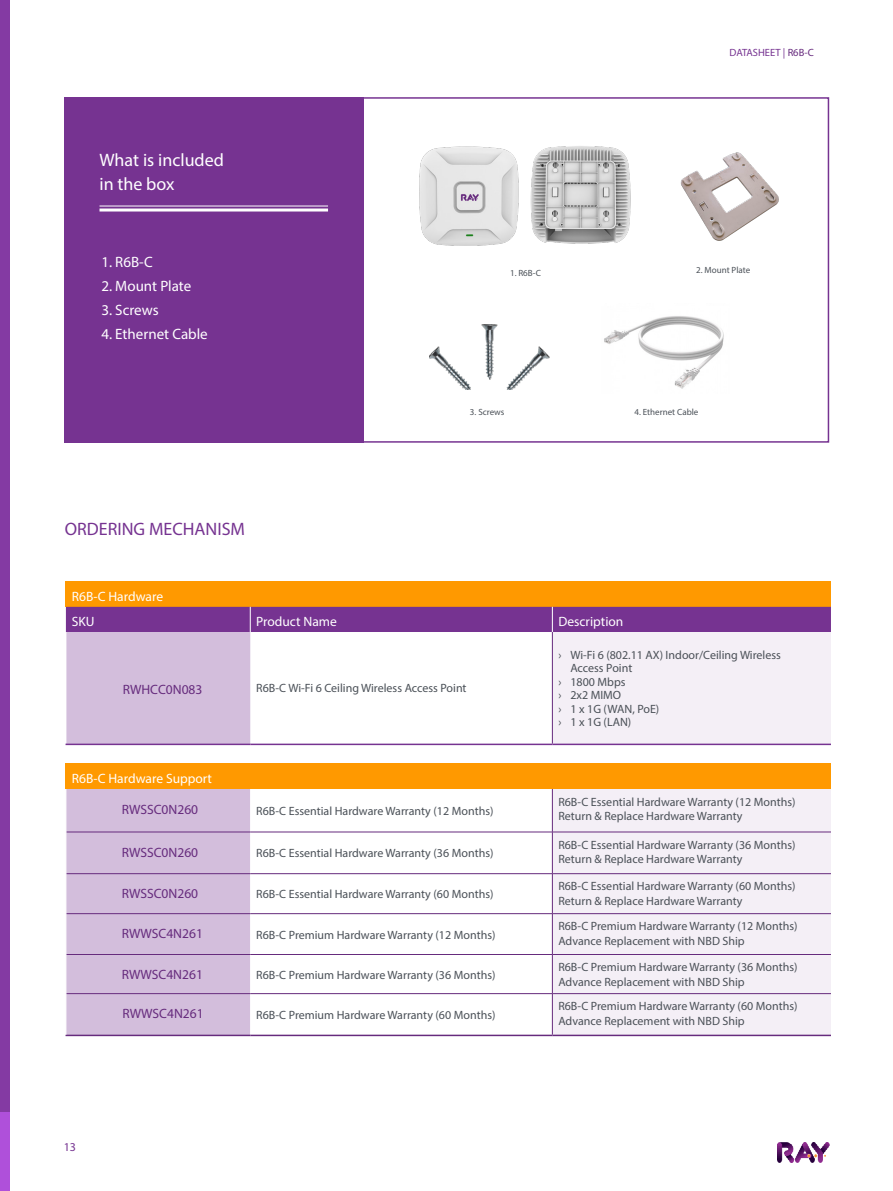
<style>
.page{position:relative;width:893px;height:1191px;background:#fff}
.page>*{position:absolute;margin:0;border:0;box-sizing:border-box;transform-origin:0 0}
.Sub_Heading_Orange{font:18px "Myriad Pro";color:#fff}
.Sub_Heading_Purple{font:18px "Myriad Pro";color:#763391}
.Body_Paragraph_Style{font:15px "Myriad Pro";color:#fff}
.Table_1_Body{font:13.5px "Myriad Pro";color:#662b7d}
.Table_1_Column_Title{font:13.5px "Myriad Pro";color:#fff}
.Table_1_Body-2{font:12px/13.5px "Myriad Pro";color:#4a5057}
.t1{font:12px "Myriad Pro";color:#763391}
.t2{font:10.5px "Myriad Pro";color:#763391}
.Body_Paragraph_Style-2{font:9px "Myriad Pro";color:#4a5057}
.s1{color:#672b7e}
</style>
<div class="page">
<div style="left:0;top:261px;width:10px;height:930px;background:#af50da"></div>
<div style="left:0;top:0;width:10px;height:1111px;background:#843aa3"></div>
<img style="left:778px;top:1142px;width:51px;height:20px">
<div style="left:64px;top:97px;width:299px;height:346px;background:#763391"></div>
<hr style="left:100px;top:205px;width:228px;height:1px;background:#fff">
<hr style="left:100px;top:208px;width:228px;height:3px;background:#fff">
<img style="left:429px;top:324px;width:121px;height:65px">
<img style="left:604px;top:316px;width:120px;height:73px">
<img style="left:419px;top:146px;width:212px;height:100px">
<img style="left:680px;top:152px;width:99px;height:89px">
<div style="left:66px;top:581px;width:765px;height:26px;background:#f90"></div>
<svg style="left:66px;top:632px;width:765px;height:114px"></svg>
<div style="left:552px;top:632px;width:279px;height:112px;background:#f4eff6"></div>
<hr style="left:66px;top:632px;width:1px;height:111px;background:#fff">
<div style="left:66px;top:607px;width:765px;height:25px;background:#763391"></div>
<hr style="left:552px;top:632px;width:1px;height:111px;background:#662b7d">
<hr style="left:66px;top:743px;width:184px;height:2px;background:#763391">
<hr style="left:250px;top:743px;width:302px;height:2px;background:#763391">
<hr style="left:552px;top:743px;width:279px;height:2px;background:#763391">
<div style="left:66px;top:764px;width:765px;height:25px;background:#f90"></div>
<div style="left:67px;top:789px;width:183px;height:245px;background:#d3bedc"></div>
<svg style="left:250px;top:789px;width:302px;height:245px"></svg>
<div style="left:553px;top:789px;width:278px;height:245px;background:#f4eff6"></div>
<hr style="left:66px;top:831px;width:184px;height:1px;background:#662b7d">
<hr style="left:250px;top:831px;width:302px;height:1px;background:#662b7d">
<hr style="left:552px;top:831px;width:279px;height:1px;background:#662b7d">
<hr style="left:66px;top:873px;width:184px;height:1px;background:#662b7d">
<hr style="left:250px;top:873px;width:302px;height:1px;background:#662b7d">
<hr style="left:552px;top:873px;width:279px;height:1px;background:#662b7d">
<hr style="left:66px;top:913px;width:184px;height:1px;background:#662b7d">
<hr style="left:250px;top:913px;width:302px;height:1px;background:#662b7d">
<hr style="left:552px;top:913px;width:279px;height:1px;background:#662b7d">
<hr style="left:66px;top:954px;width:184px;height:1px;background:#662b7d">
<hr style="left:250px;top:954px;width:302px;height:1px;background:#662b7d">
<hr style="left:552px;top:954px;width:279px;height:1px;background:#662b7d">
<hr style="left:552px;top:789px;width:1px;height:42px;background:#662b7d">
<hr style="left:552px;top:832px;width:1px;height:41px;background:#662b7d">
<hr style="left:552px;top:874px;width:1px;height:39px;background:#662b7d">
<hr style="left:552px;top:914px;width:1px;height:40px;background:#662b7d">
<hr style="left:552px;top:954px;width:1px;height:39px;background:#662b7d">
<hr style="left:552px;top:993px;width:1px;height:41px;background:#662b7d">
<hr style="left:66px;top:993px;width:184px;height:1px;background:#662b7d">
<hr style="left:250px;top:993px;width:302px;height:1px;background:#662b7d">
<hr style="left:552px;top:993px;width:279px;height:1px;background:#662b7d">
<hr style="left:66px;top:1034px;width:184px;height:2px;background:#662b7d">
<hr style="left:250px;top:1034px;width:302px;height:2px;background:#662b7d">
<hr style="left:552px;top:1034px;width:279px;height:2px;background:#662b7d">
<hr style="left:66px;top:789px;width:1px;height:43px;background:#fff">
<hr style="left:66px;top:873px;width:1px;height:40px;background:#fff">
<hr style="left:66px;top:913px;width:1px;height:41px;background:#fff">
<hr style="left:66px;top:954px;width:1px;height:39px;background:#fff">
<hr style="left:66px;top:993px;width:1px;height:41px;background:#fff">
<p class="Sub_Heading_Orange" style="left:100px;top:149px;width:126px">What is included</p>
<p class="Sub_Heading_Orange" style="left:100px;top:173px;width:77px">in the box</p>
<p class="Body_Paragraph_Style" style="left:101px;top:253px;width:53px">1. R6B-C</p>
<p class="Body_Paragraph_Style" style="left:101px;top:277px;width:92px">2. Mount Plate</p>
<p class="Body_Paragraph_Style" style="left:101px;top:301px;width:59px">3. Screws</p>
<p class="Body_Paragraph_Style" style="left:101px;top:325px;width:108px">4. Ethernet Cable</p>
<p class="Sub_Heading_Purple" style="left:65px;top:517px;width:182px">ORDERING MECHANISM</p>
<p class="Body_Paragraph_Style-2" style="left:510px;top:267px;width:32px">1. R6B-C</p>
<p class="t2" style="left:730px;top:46px;width:86px">DATASHEET | <span class="s1">R6B-C</span></p>
<p class="Body_Paragraph_Style-2" style="left:696px;top:265px;width:56px">2. Mount Plate</p>
<p class="Body_Paragraph_Style-2" style="left:470px;top:406px;width:36px">3. Screws</p>
<p class="Body_Paragraph_Style-2" style="left:634px;top:406px;width:65px">4. Ethernet Cable</p>
<p class="Table_1_Column_Title" style="left:72px;top:588px;width:93px">R6B-C Hardware</p>
<p class="Table_1_Column_Title" style="left:72px;top:613px;width:24px">SKU</p>
<p class="Table_1_Column_Title" style="left:256px;top:613px;width:82px">Product Name</p>
<p class="Table_1_Column_Title" style="left:558px;top:613px;width:67px">Description</p>
<p class="Table_1_Body" style="left:123px;top:681px;width:81px">RWHCC0N083</p>
<p class="Table_1_Body-2" style="left:256px;top:681px;width:212px">R6B-C Wi-Fi 6 Ceiling Wireless Access Point</p>
<p class="Table_1_Column_Title" style="left:72px;top:770px;width:142px">R6B-C Hardware Support</p>
<p class="Table_1_Body" style="left:122px;top:800px;width:78px">RWSSC0N260</p>
<p class="Table_1_Body-2" style="left:256px;top:804px;width:239px">R6B-C Essential Hardware Warranty (12 Months)</p>
<p class="Table_1_Body" style="left:122px;top:843px;width:78px">RWSSC0N260</p>
<p class="Table_1_Body-2" style="left:256px;top:846px;width:239px">R6B-C Essential Hardware Warranty (36 Months)</p>
<p class="Table_1_Body" style="left:122px;top:885px;width:78px">RWSSC0N260</p>
<p class="Table_1_Body-2" style="left:256px;top:887px;width:239px">R6B-C Essential Hardware Warranty (60 Months)</p>
<p class="Table_1_Body" style="left:122px;top:925px;width:83px">RWWSC4N261</p>
<p class="Table_1_Body-2" style="left:256px;top:927px;width:241px">R6B-C Premium Hardware Warranty (12 Months)</p>
<p class="Table_1_Body" style="left:122px;top:966px;width:83px">RWWSC4N261</p>
<p class="Table_1_Body-2" style="left:256px;top:967px;width:241px">R6B-C Premium Hardware Warranty (36 Months)</p>
<p class="Table_1_Body" style="left:123px;top:1005px;width:83px">RWWSC4N261</p>
<p class="Table_1_Body-2" style="left:256px;top:1007px;width:241px">R6B-C Premium Hardware Warranty (60 Months)</p>
<p class="t1" style="left:64px;top:1139px;width:14px">13</p>
<p class="Table_1_Body-2" style="left:570px;top:647px;width:212px;text-indent:-12px">› Wi-Fi 6 (802.11 AX) Indoor/Ceiling Wireless<br>Access Point</p>
<p class="Table_1_Body-2" style="left:558px;top:674px;width:69px">› 1800 Mbps</p>
<p class="Table_1_Body-2" style="left:558px;top:688px;width:64px">› 2x2 MIMO</p>
<p class="Table_1_Body-2" style="left:558px;top:701px;width:102px">› 1 x 1G (WAN, PoE)</p>
<p class="Table_1_Body-2" style="left:558px;top:715px;width:74px">› 1 x 1G (LAN)</p>
<p class="Table_1_Body-2" style="left:558px;top:794px;width:239px">R6B-C Essential Hardware Warranty (12 Months)</p>
<p class="Table_1_Body-2" style="left:558px;top:809px;width:186px">Return &amp; Replace Hardware Warranty</p>
<p class="Table_1_Body-2" style="left:558px;top:837px;width:239px">R6B-C Essential Hardware Warranty (36 Months)</p>
<p class="Table_1_Body-2" style="left:558px;top:852px;width:186px">Return &amp; Replace Hardware Warranty</p>
<p class="Table_1_Body-2" style="left:558px;top:879px;width:239px">R6B-C Essential Hardware Warranty (60 Months)</p>
<p class="Table_1_Body-2" style="left:558px;top:893px;width:186px">Return &amp; Replace Hardware Warranty</p>
<p class="Table_1_Body-2" style="left:558px;top:919px;width:241px">R6B-C Premium Hardware Warranty (12 Months)</p>
<p class="Table_1_Body-2" style="left:558px;top:933px;width:188px">Advance Replacement with NBD Ship</p>
<p class="Table_1_Body-2" style="left:558px;top:960px;width:241px">R6B-C Premium Hardware Warranty (36 Months)</p>
<p class="Table_1_Body-2" style="left:558px;top:974px;width:188px">Advance Replacement with NBD Ship</p>
<p class="Table_1_Body-2" style="left:558px;top:999px;width:241px">R6B-C Premium Hardware Warranty (60 Months)</p>
<p class="Table_1_Body-2" style="left:558px;top:1013px;width:188px">Advance Replacement with NBD Ship</p>
</div>
